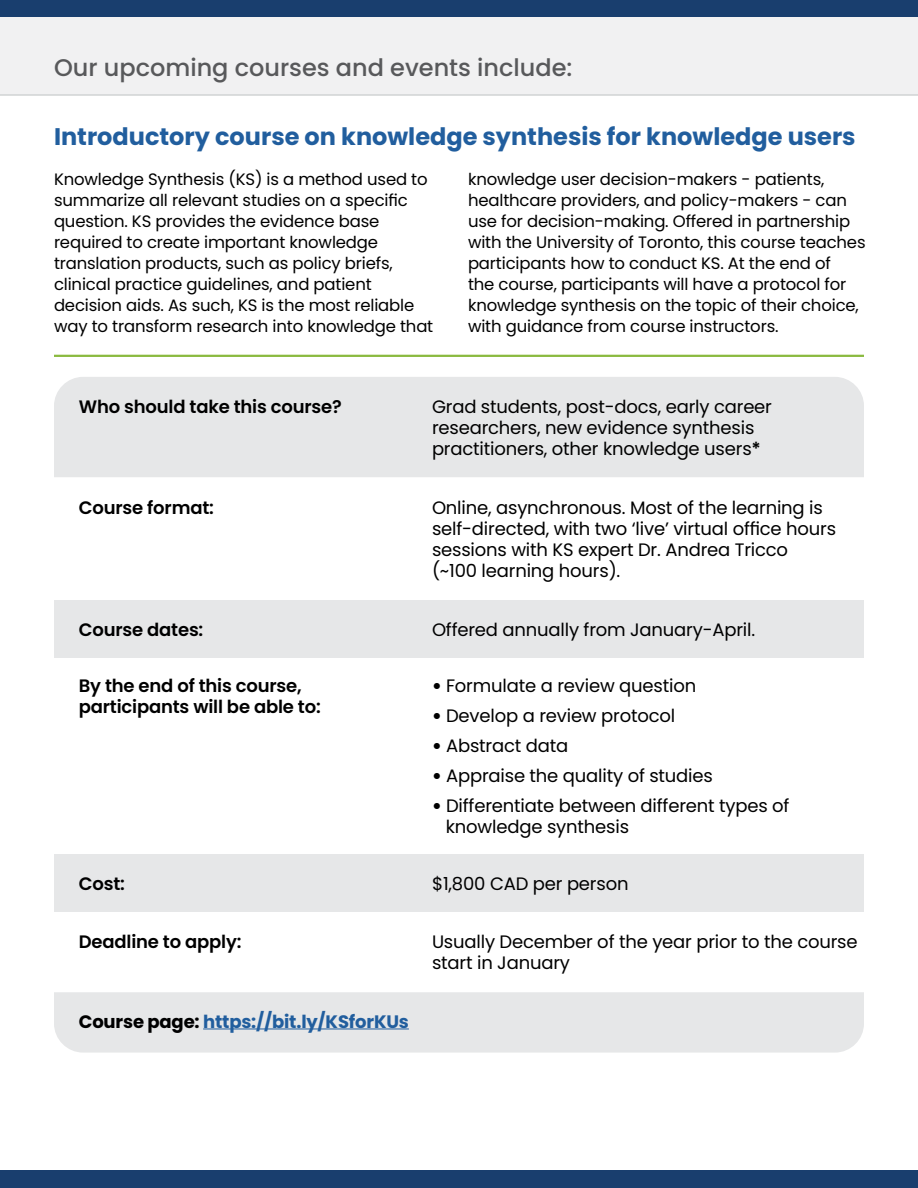
<style>
.page{position:relative;width:918px;height:1188px;background:#fff}
.page>*{position:absolute;margin:0;border:0;box-sizing:border-box;transform-origin:0 0}
.t1{font:700 24px "Poppins";color:#215e9e}
.t2{font:500 24px "Poppins";color:#58595b}
.t3{font:18px/21px "Poppins";letter-spacing:-.01em;color:#000}
.t4{font:600 18px/21px "Poppins";letter-spacing:-.01em;color:#000}
.t5{font:700 18px "Poppins";letter-spacing:-.01em;color:#215e9e}
.t6{font:16.5px/21px "Poppins";letter-spacing:-.01em;color:#000}
.s1{font-weight:600}
.s2{font-weight:900}
.s3{color:#000}
</style>
<div class="page">
<div style="left:0;top:1171px;width:918px;height:17px;background:#193e6e"></div>
<div style="left:0;top:0;width:918px;height:17px;background:#193e6e"></div>
<div style="left:54px;top:992px;width:810px;height:61px;background:#e6e7e8"></div>
<div style="left:54px;top:377px;width:810px;height:100px;background:#e6e7e8"></div>
<div style="left:54px;top:600px;width:810px;height:58px;background:#e6e7e8"></div>
<div style="left:54px;top:854px;width:810px;height:57px;background:#e6e7e8"></div>
<div style="left:0;top:17px;width:918px;height:78px;background:#f1f1f2"></div>
<hr style="left:0;top:94px;width:918px;height:2px;background:#d1d3d4">
<hr style="left:203px;top:1029px;width:206px;height:1px;background:#215e9e">
<hr style="left:54px;top:355px;width:810px;height:2px;background:#8aba3f">
<h1 class="t2" style="left:54px;top:54px;width:520px">Our upcoming courses and events include:</h1>
<h1 class="t1" style="left:54px;top:123px;width:803px">Introductory course on knowledge synthesis for knowledge users</h1>
<p class="t6" style="left:54px;top:169px;width:381px">Knowledge Synthesis (KS) is a method used to summarize all relevant studies on a specific question. KS provides the evidence base required to create important knowledge translation products, such as policy briefs, clinical practice guidelines, and patient decision aids. As such, KS is the most reliable way to transform research into knowledge that</p>
<p class="t6" style="left:468px;top:169px;width:399px">knowledge user decision-makers - patients, healthcare providers, and policy-makers - can use for decision-making. Offered in partnership with the University of Toronto, this course teaches participants how to conduct KS. At the end of<br>the course, participants will have a protocol for knowledge synthesis on the topic of their choice, with guidance from course instructors.</p>
<p class="t4" style="left:79px;top:397px;width:264px">Who should take this course?</p>
<p class="t3" style="left:432px;top:397px;width:342px">Grad students, post-docs, early career researchers, new evidence synthesis practitioners, other knowledge users<span class="s1">*</span></p>
<p class="t4" style="left:79px;top:497px;width:137px">Course format:</p>
<p class="t3" style="left:432px;top:497px;width:406px">Online, asynchronous. Most of the learning is self-directed, with two ‘live’ virtual office hours sessions with KS expert Dr. Andrea Tricco (~100 learning hours).</p>
<p class="t4" style="left:79px;top:619px;width:126px">Course dates:</p>
<p class="t3" style="left:432px;top:619px;width:325px">Offered annually from January-April.</p>
<p class="t4" style="left:79px;top:676px;width:243px">By the end of this course, participants will be able to:</p>
<p class="t3" style="left:432px;top:676px;width:266px"><span class="s2">•</span> Formulate a review question</p>
<p class="t3" style="left:432px;top:706px;width:245px"><span class="s2">•</span> Develop a review protocol</p>
<p class="t3" style="left:432px;top:736px;width:138px"><span class="s2">•</span> Abstract data</p>
<p class="t3" style="left:432px;top:766px;width:282px"><span class="s2">•</span> Appraise the quality of studies</p>
<p class="t3" style="left:446px;top:796px;width:345px;text-indent:-14px"><span class="s2">•</span> Differentiate between different types of knowledge synthesis</p>
<p class="t4" style="left:79px;top:873px;width:48px">Cost:</p>
<p class="t3" style="left:432px;top:873px;width:198px">$1,800 CAD per person</p>
<p class="t4" style="left:79px;top:932px;width:164px">Deadline to apply:</p>
<p class="t3" style="left:432px;top:932px;width:427px">Usually December of the year prior to the course start in January</p>
<p class="t5" style="left:79px;top:1011px;width:332px"><span class="s3">Course page:</span> https://bit.ly/KSforKUs</p>
</div>
